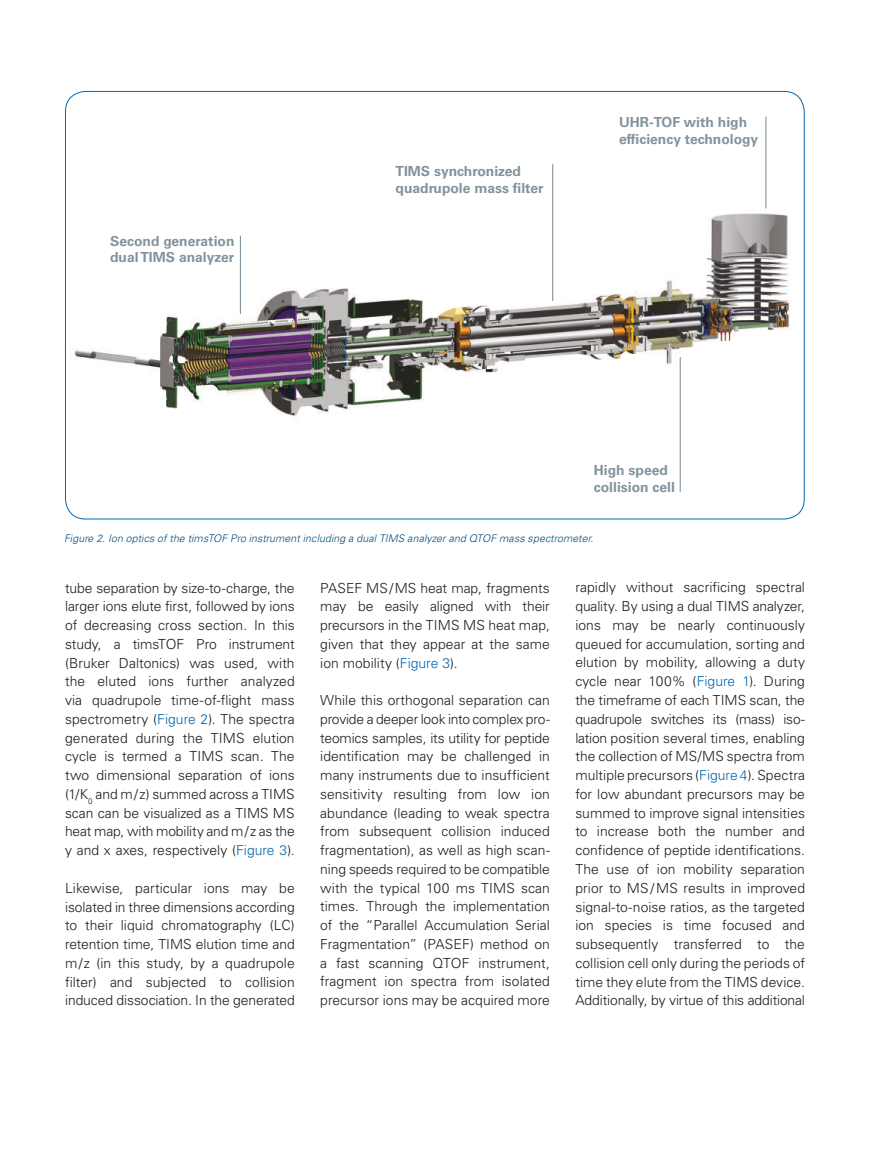
<style>
.page{position:relative;width:871px;height:1165px;background:#fff}
.page>*{position:absolute;margin:0;border:0;box-sizing:border-box;transform-origin:0 0}
.t1{font:300 13.8px/18.8px "Univers LT Std";color:#1d1d1b;text-align:justify}
.t2{font:700 13.8px/16.6px "Univers LT Std";color:#83939c}
.t3{font:italic 300 10.5px "Univers LT Std";letter-spacing:.01em;color:#004a7f}
.s1{color:#0069b4}
</style>
<div class="page">
<img style="left:73px;top:204px;width:718px;height:229px">
<hr style="left:552px;top:164px;width:1px;height:137px;background:#83939c">
<hr style="left:765px;top:117px;width:1px;height:91px;background:#83939c">
<hr style="left:680px;top:357px;width:1px;height:134px;background:#83939c">
<hr style="left:240px;top:236px;width:1px;height:78px;background:#83939c">
<p class="t2" style="left:110px;top:233px;width:126px">Second generation dual TIMS analyzer</p>
<p class="t2" style="left:395px;top:163px;width:149px">TIMS synchronized quadrupole mass filter</p>
<p class="t2" style="left:619px;top:114px;width:141px">UHR-TOF with high efficiency technology</p>
<p class="t2" style="left:594px;top:462px;width:82px">High speed collision cell</p>
<p class="t3" style="left:64px;top:531px;width:531px">Figure 2. Ion optics of the timsTOF Pro instrument including a dual TIMS analyzer and QTOF mass spectrometer.</p>
<p class="t1" style="left:65px;top:578px;width:231px">tube separation by size-to-charge, the larger ions elute first, followed by ions of decreasing cross section. In this study, a timsTOF Pro instrument (Bruker Daltonics) was used, with the eluted ions further analyzed via quadrupole time-of-flight mass spectrometry (<span class="s1">Figure 2</span>). The spectra generated during the TIMS elution cycle is termed a TIMS scan. The two dimensional separation of ions (1/K<sub>0</sub> and m/z) summed across a TIMS scan can be visualized as a TIMS MS heat map, with mobility and m/z as the y and x axes, respectively (<span class="s1">Figure 3</span>).</p>
<p class="t1" style="left:65px;top:878px;width:231px">Likewise, particular ions may be isolated in three dimensions according to their liquid chromatography (LC) retention time, TIMS elution time and m/z (in this study, by a quadrupole filter) and subjected to collision induced dissociation. In the generated</p>
<p class="t1" style="left:320px;top:578px;width:231px">PASEF MS/MS heat map, fragments may be easily aligned with their precursors in the TIMS MS heat map, given that they appear at the same ion mobility (<span class="s1">Figure 3</span>).</p>
<p class="t1" style="left:320px;top:690px;width:231px">While this orthogonal separation can provide a deeper look into complex pro&shy;teomics samples, its utility for peptide identification may be challenged in many instruments due to insufficient sensitivity resulting from low ion abundance (leading to weak spectra from subsequent collision induced fragmentation), as well as high scan&shy;ning speeds required to be compatible with the typical 100 ms TIMS scan times. Through the implementation of the “Parallel Accumulation Serial Fragmentation” (PASEF) method on a fast scanning QTOF instrument, fragment ion spectra from isolated precursor ions may be acquired more</p>
<p class="t1" style="left:575px;top:578px;width:231px">rapidly without sacrificing spectral quality. By using a dual TIMS analyzer, ions may be nearly continuously queued for accumulation, sorting and elution by mobility, allowing a duty cycle near 100% (<span class="s1">Figure 1</span>). During the timeframe of each TIMS scan, the quadrupole switches its (mass) iso&shy;lation position several times, enabling the collection of MS/MS spectra from multiple precursors (<span class="s1">Figure 4</span>). Spectra for low abundant precursors may be summed to improve signal intensities to increase both the number and confidence of peptide identifications.<br>The use of ion mobility separation prior to MS/MS results in improved signal-to-noise ratios, as the targeted ion species is time focused and subsequently transferred to the collision cell only during the periods of time they elute from the TIMS device.<br>Additionally, by virtue of this additional</p>
</div>
